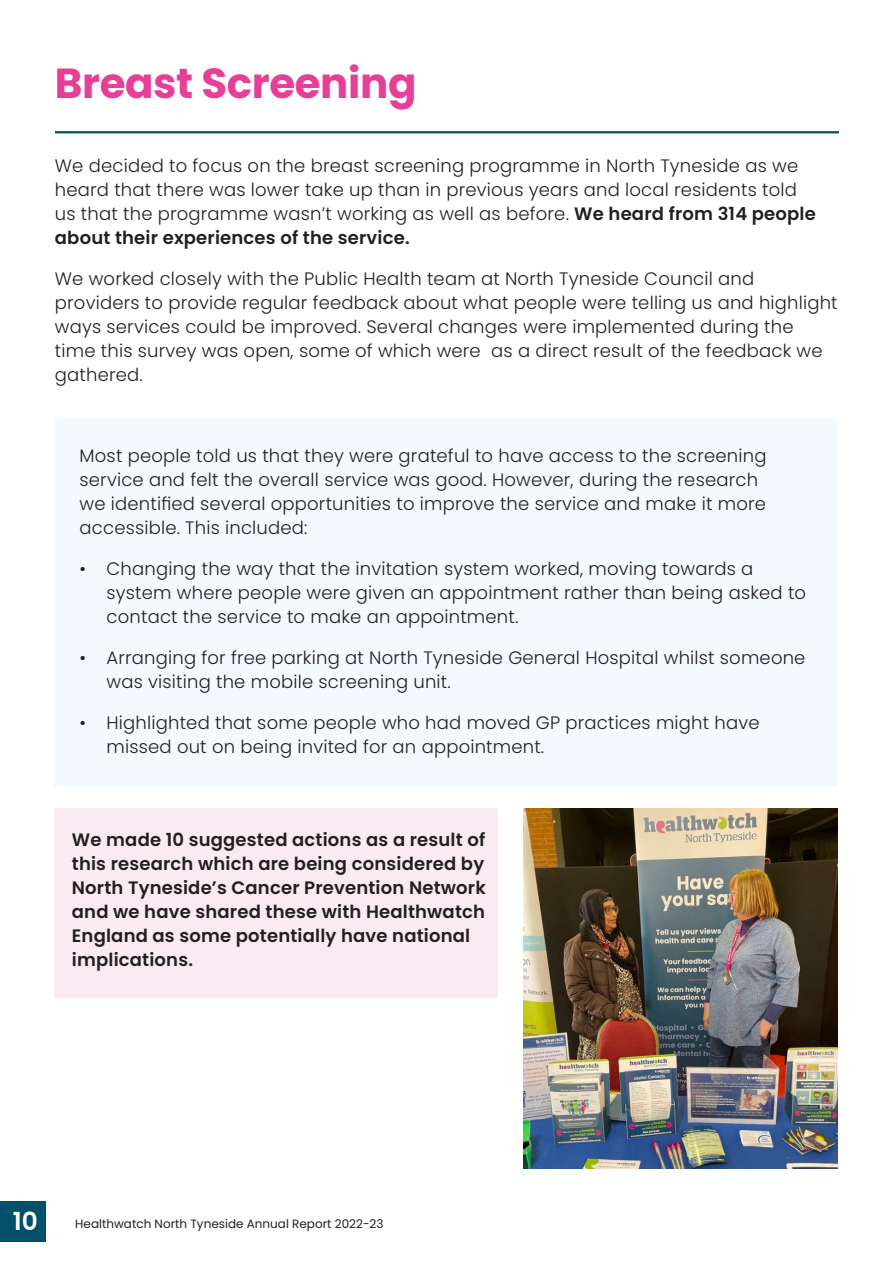
<style>
.page{position:relative;width:893px;height:1263px;background:#fff}
.page>*{position:absolute;margin:0;border:0;box-sizing:border-box;transform-origin:0 0}
.t1{font:700 42px "Poppins";letter-spacing:-.01em;color:#e73e97}
.t2{font:600 24.9px "Poppins";color:#fff}
.t3{font:300 18px/24px "Poppins";letter-spacing:.01em;color:#231f20}
.t4{font:600 18px/24px "Poppins";letter-spacing:.01em;color:#231f20}
.t5{font:12px "Poppins";color:#231f20}
.s1{font-weight:600}
</style>
<div class="page">
<div style="left:0;top:1201px;width:45px;height:40px;background:#004f6b"></div>
<div style="left:54px;top:808px;width:443px;height:190px;background:#faebf3"></div>
<div style="left:54px;top:418px;width:784px;height:369px;background:#f2fafd"></div>
<hr style="left:55px;top:131px;width:784px;height:2px;background:#004f6b">
<img style="left:524px;top:808px;width:314px;height:360px">
<h1 class="t1" style="left:55px;top:59px;width:363px">Breast Screening</h1>
<p class="t3" style="left:55px;top:154px;width:762px">We decided to focus on the breast screening programme in North Tyneside as we heard that there was lower take up than in previous years and local residents told us that the programme wasn’t working as well as before. <span class="s1">We heard from 314 people about their experiences of the service.</span></p>
<p class="t3" style="left:55px;top:267px;width:784px">We worked closely with the Public Health team at North Tyneside Council and providers to provide regular feedback about what people were telling us and highlight ways services could be improved. Several changes were implemented during the time this survey was open, some of which were as a direct result of the feedback we gathered.</p>
<p class="t3" style="left:80px;top:444px;width:688px">Most people told us that they were grateful to have access to the screening service and felt the overall service was good. However, during the research we identified several opportunities to improve the service and make it more accessible. This included:</p>
<p class="t3" style="left:107px;top:557px;width:701px;text-indent:-27px">• Changing the way that the invitation system worked, moving towards a system where people were given an appointment rather than being asked to contact the service to make an appointment.</p>
<p class="t3" style="left:107px;top:646px;width:700px;text-indent:-27px">• Arranging for free parking at North Tyneside General Hospital whilst someone was visiting the mobile screening unit.</p>
<p class="t3" style="left:107px;top:711px;width:655px;text-indent:-27px">• Highlighted that some people who had moved GP practices might have missed out on being invited for an appointment.</p>
<p class="t4" style="left:72px;top:828px;width:415px">We made 10 suggested actions as a result of this research which are being considered by North Tyneside’s Cancer Prevention Network and we have shared these with Healthwatch England as some potentially have national implications.</p>
<h2 class="t2" style="left:13px;top:1207px;width:27px">10</h2>
<p class="t5" style="left:75px;top:1216px;width:310px">Healthwatch North Tyneside Annual Report 2022-23</p>
</div>
